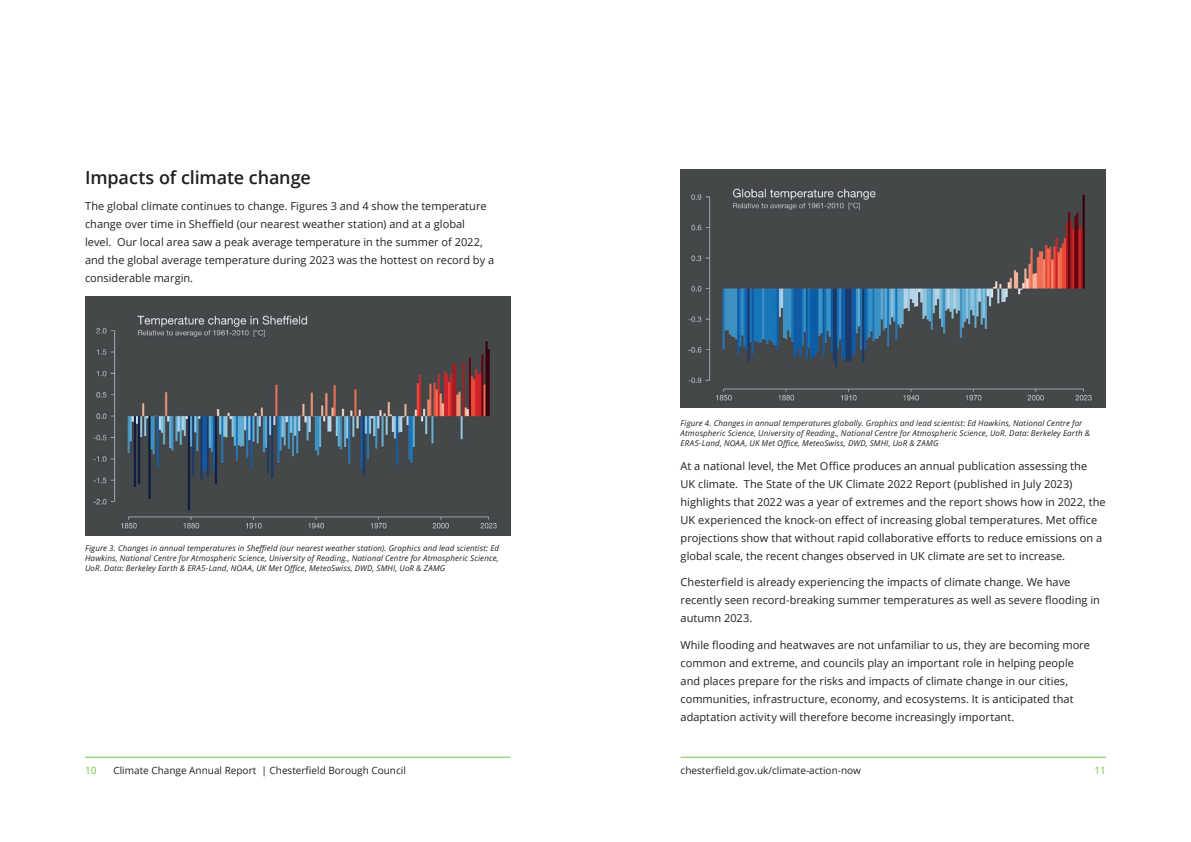
<style>
.page{position:relative;width:1191px;height:842px;background:#fff}
.page>*{position:absolute;margin:0;border:0;box-sizing:border-box;transform-origin:0 0}
.t1{font:600 18px "Open Sans";letter-spacing:-.01em;color:#231f20}
.t2{font:11px/18px "Open Sans";color:#231f20}
.t3{font:10px "Open Sans";color:#231f20}
.t4{font:10px "Open Sans";color:#79c142}
.t5{font:italic 8px/9.6px "Open Sans";letter-spacing:.015em;color:#231f20;text-align:justify}
</style>
<div class="page">
<hr style="left:85px;top:757px;width:425px;height:1px;background:#79c142">
<hr style="left:680px;top:757px;width:426px;height:1px;background:#79c142">
<img style="left:85px;top:296px;width:425px;height:240px">
<img style="left:680px;top:169px;width:426px;height:239px">
<h1 class="t1" style="left:85px;top:165px;width:227px">Impacts of climate change</h1>
<p class="t2" style="left:85px;top:197px;width:411px">The global climate continues to change. Figures 3 and 4 show the temperature change over time in Sheffield (our nearest weather station) and at a global level. Our local area saw a peak average temperature in the summer of 2022, and the global average temperature during 2023 was the hottest on record by a considerable margin.</p>
<p class="t5" style="left:85px;top:543px;width:415px">Figure 3. Changes in annual temperatures in Sheffield (our nearest weather station). Graphics and lead scientist: Ed Hawkins, National Centre for Atmospheric Science, University of Reading., National Centre for Atmospheric Science, UoR. Data: Berkeley Earth &amp; ERA5-Land, NOAA, UK Met Office, MeteoSwiss, DWD, SMHI, UoR &amp; ZAMG</p>
<p class="t5" style="left:680px;top:418px;width:411px;text-align:left">Figure 4. Changes in annual temperatures globally. Graphics and lead scientist: Ed Hawkins, National Centre for<br>Atmospheric Science, University of Reading., National Centre for Atmospheric Science, UoR. Data: Berkeley Earth &amp;<br>ERA5-Land, NOAA, UK Met Office, MeteoSwiss, DWD, SMHI, UoR &amp; ZAMG</p>
<p class="t2" style="left:680px;top:456px;width:426px">At a national level, the Met Office produces an annual publication assessing the<br>UK climate. The State of the UK Climate 2022 Report (published in July 2023) highlights that 2022 was a year of extremes and the report shows how in 2022, the UK experienced the knock-on effect of increasing global temperatures. Met office projections show that without rapid collaborative efforts to reduce emissions on a global scale, the recent changes observed in UK climate are set to increase.</p>
<p class="t2" style="left:680px;top:573px;width:421px">Chesterfield is already experiencing the impacts of climate change. We have recently seen record-breaking summer temperatures as well as severe flooding in autumn 2023.</p>
<p class="t2" style="left:680px;top:635px;width:411px">While flooding and heatwaves are not unfamiliar to us, they are becoming more common and extreme, and councils play an important role in helping people and places prepare for the risks and impacts of climate change in our cities, communities, infrastructure, economy, and ecosystems. It is anticipated that adaptation activity will therefore become increasingly important.</p>
<p class="t4" style="left:85px;top:763px;width:13px">10</p>
<p class="t3" style="left:113px;top:763px;width:294px">Climate Change Annual Report | Chesterfield Borough Council</p>
<p class="t3" style="left:680px;top:763px;width:182px">chesterfield.gov.uk/climate-action-now</p>
<p class="t4" style="left:1094px;top:763px;width:13px">11</p>
</div>
